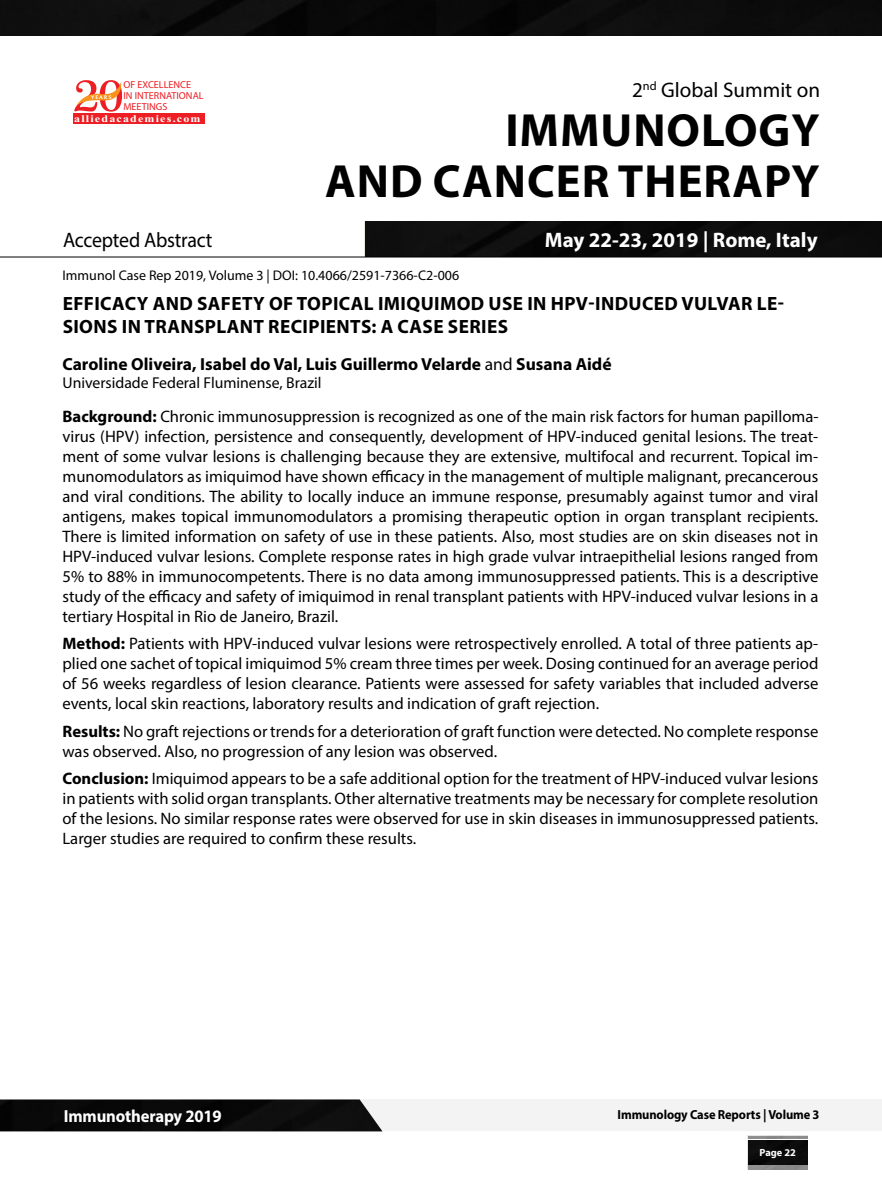
<style>
.page{position:relative;width:882px;height:1197px;background:#fff}
.page>*{position:absolute;margin:0;border:0;box-sizing:border-box;transform-origin:0 0}
.t1{font:700 46.73px/51.4px "Myriad Pro";letter-spacing:.02em;color:#000;text-align:right}
.t2{font:21.18px "Myriad Pro";color:#000}
.t3{font:700 21px "Myriad Pro";color:#fff}
.t4{font:21px "Myriad Pro";letter-spacing:-.01em;color:#000;scale:.95 1}
.t5{font:700 19.25px/22.6px "Myriad Pro";letter-spacing:.02em;color:#000}
.t6{font:700 17.5px "Myriad Pro";color:#000}
.t7{font:700 17.5px "Myriad Pro";letter-spacing:-.01em;color:#fff;scale:.95 1}
.t8{font:16.62px/19.9px "Myriad Pro";color:#000;text-align:justify}
.t9{font:15.75px "Myriad Pro";color:#000}
.t10{font:14px "Myriad Pro";color:#000}
.t11{font:700 13.12px "Myriad Pro";letter-spacing:-.01em;color:#000;scale:.95 1}
.t12{font:700 10.33px "Myriad Pro";color:#fff}
.t13{font:10.15px/10.8px "Myriad Pro";color:#ed1f24}
.t14{font:700 10.15px "Times New Roman";letter-spacing:.1em;color:#fff;scale:1.18 1}
.t15{font:5.25px "Oregon LDO Black";letter-spacing:.24em;color:#fff;scale:1.06 1}
.s1{font-weight:400}
.s2{font-weight:700}
</style>
<div class="page">
<img style="left:748px;top:1140px;width:60px;height:24px">
<hr style="left:748px;top:1136px;width:60px;height:3px;background:#000">
<div style="left:365px;top:222px;width:517px;height:35px;background:#0c0c0c"></div>
<hr style="left:0;top:257px;width:882px;height:1px;background:#000">
<div style="left:0;top:0;width:882px;height:35px;background:#0c0c0c"></div>
<div style="left:73px;top:113px;width:132px;height:11px;background:#ed1f24"></div>
<svg style="left:74px;top:80px;width:49px;height:32px"></svg>
<div style="left:0;top:1100px;width:382px;height:31px;background:#090909"></div>
<p class="t13" style="left:123px;top:79px;width:82px">OF EXCELLENCE<br>IN INTERNATIONAL<br>MEETINGS</p>
<p class="t14" style="left:74px;top:111px;width:109px">alliedacademies.com</p>
<p class="t15" style="left:91px;top:94px;width:21px">YEARS</p>
<p class="t4" style="left:63px;top:227px;width:159px">Accepted Abstract</p>
<p class="t2" style="left:632px;top:77px;width:190px">2<sup>nd</sup> Global Summit on</p>
<h1 class="t1" style="left:325px;top:103px;width:496px">IMMUNOLOGY<br>AND CANCER THERAPY</h1>
<p class="t3" style="left:545px;top:226px;width:274px">May 22-23, 2019 | Rome, Italy</p>
<p class="t10" style="left:62px;top:267px;width:398px">Immunol Case Rep 2019, Volume 3 | DOI: 10.4066/2591-7366-C2-006</p>
<p class="t5" style="left:63px;top:292px;width:723px">EFFICACY AND SAFETY OF TOPICAL IMIQUIMOD USE IN HPV-INDUCED VULVAR LE-<br>SIONS IN TRANSPLANT RECIPIENTS: A CASE SERIES</p>
<p class="t6" style="left:62px;top:353px;width:551px">Caroline Oliveira, Isabel do Val, Luis Guillermo Velarde <span class="s1">and</span> Susana Aidé</p>
<p class="t9" style="left:62px;top:373px;width:261px">Universidade Federal Fluminense, Brazil</p>
<p class="t8" style="left:62px;top:407px;width:758px"><span class="s2">Background:</span> Chronic immunosuppression is recognized as one of the main risk factors for human papilloma&shy;virus (HPV) infection, persistence and consequently, development of HPV-induced genital lesions. The treat&shy;ment of some vulvar lesions is challenging because they are extensive, multifocal and recurrent. Topical im&shy;munomodulators as imiquimod have shown efficacy in the management of multiple malignant, precancerous and viral conditions. The ability to locally induce an immune response, presumably against tumor and viral antigens, makes topical immunomodulators a promising therapeutic option in organ transplant recipients.<br>There is limited information on safety of use in these patients. Also, most studies are on skin diseases not in HPV-induced vulvar lesions. Complete response rates in high grade vulvar intraepithelial lesions ranged from 5% to 88% in immunocompetents. There is no data among immunosuppressed patients. This is a descriptive study of the efficacy and safety of imiquimod in renal transplant patients with HPV-induced vulvar lesions in a tertiary Hospital in Rio de Janeiro, Brazil.</p>
<p class="t8" style="left:62px;top:634px;width:758px"><span class="s2">Method:</span> Patients with HPV-induced vulvar lesions were retrospectively enrolled. A total of three patients ap&shy;plied one sachet of topical imiquimod 5% cream three times per week. Dosing continued for an average period of 56 weeks regardless of lesion clearance. Patients were assessed for safety variables that included adverse events, local skin reactions, laboratory results and indication of graft rejection.</p>
<p class="t8" style="left:62px;top:721px;width:757px"><span class="s2">Results:</span> No graft rejections or trends for a deterioration of graft function were detected. No complete response was observed. Also, no progression of any lesion was observed.</p>
<p class="t8" style="left:62px;top:768px;width:757px"><span class="s2">Conclusion:</span> Imiquimod appears to be a safe additional option for the treatment of HPV-induced vulvar lesions in patients with solid organ transplants. Other alternative treatments may be necessary for complete resolution of the lesions. No similar response rates were observed for use in skin diseases in immunosuppressed patients.<br>Larger studies are required to confirm these results.</p>
<p class="t7" style="left:64px;top:1105px;width:168px">Immunotherapy 2019</p>
<p class="t11" style="left:618px;top:1106px;width:214px">Immunology Case Reports | Volume 3</p>
<p class="t12" style="left:760px;top:1146px;width:38px">Page 22</p>
</div>
